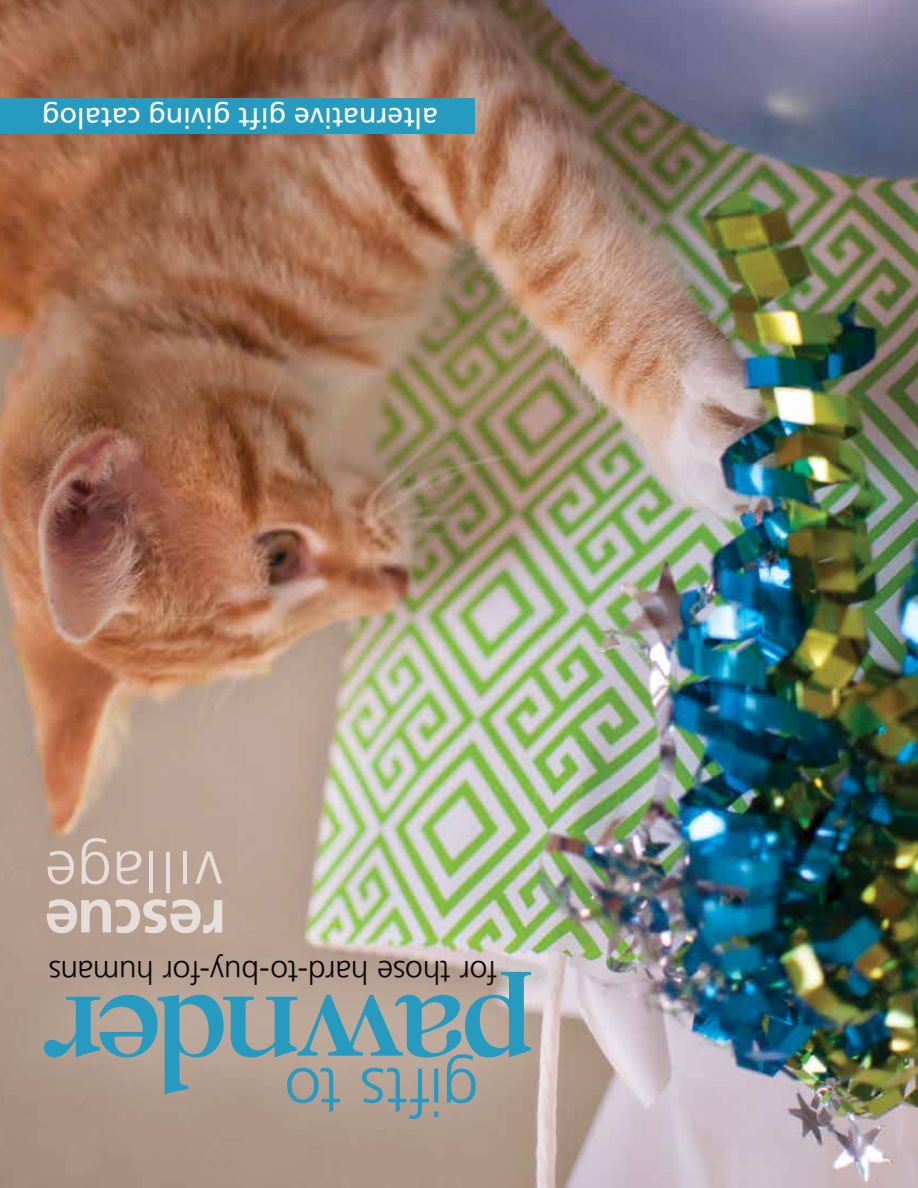
<style>
.page{position:relative;width:918px;height:1188px;background:#fff}
.page>*{position:absolute;margin:0;border:0;box-sizing:border-box;transform-origin:0 0}
.t1{font:132.75px "Caslon Three";letter-spacing:-.06em;color:#279ac0}
.t2{font:300 66.3px "Frutiger";letter-spacing:-.02em;color:#279ac0}
.t3{font:300 31.95px "Frutiger";letter-spacing:-.015em;color:#000}
.t4{font:28.5px "Frutiger";color:#fff}
</style>
<div class="page">
<img style="left:0;top:0;width:918px;height:1188px">
<div style="left:0;top:99px;width:474px;height:35px;background:#279ac0"></div>
<svg style="left:47px;top:899px;width:175px;height:18px;background:#cebeb4"></svg>
<svg style="left:195px;top:852px;width:27px;height:32px"></svg>
<hr style="left:183px;top:852px;width:4px;height:32px;background:#e6deda">
<hr style="left:166px;top:852px;width:4px;height:41px;background:#e6ded9">
<hr style="left:149px;top:852px;width:4px;height:41px;background:#e6deda">
<svg style="left:116px;top:851px;width:25px;height:33px"></svg>
<svg style="left:82px;top:838px;width:27px;height:46px"></svg>
<svg style="left:48px;top:851px;width:26px;height:33px"></svg>
<div style="left:0;top:917px;width:581px;height:252px;background:#fff;opacity:.34"></div>
<p class="t4" style="left:438px;top:135px;width:397px;rotate:-180deg">alternative gift giving catalog</p>
<p class="t3" style="left:497px;top:990px;width:450px;rotate:-180deg">for those hard-to-buy-for humans</p>
<h1 class="t1" style="left:535px;top:1127px;width:492px;rotate:-180deg">pawnder</h1>
<h2 class="t2" style="left:479px;top:1129px;width:196px;rotate:-180deg">gifts to</h2>
</div>
